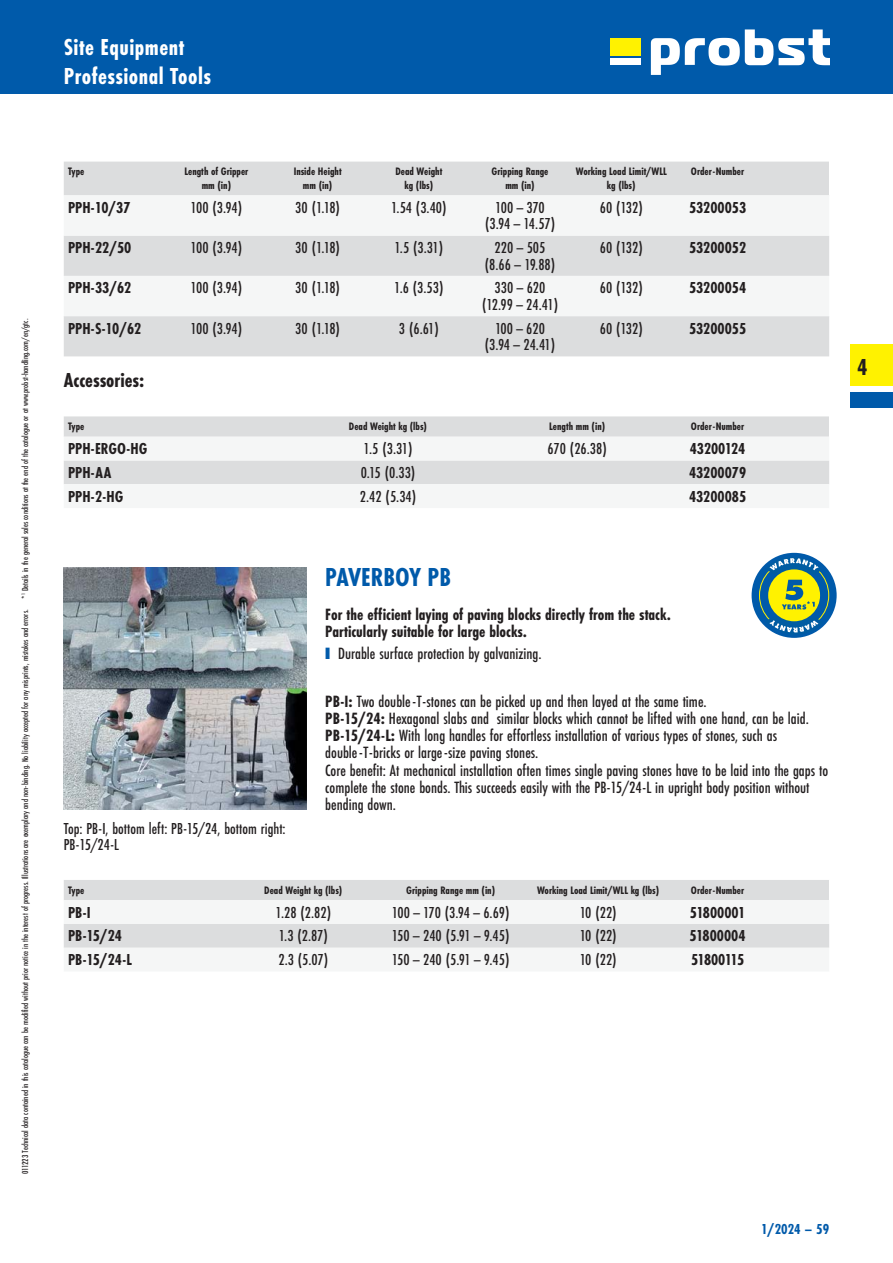
<style>
.page{position:relative;width:893px;height:1263px;background:#fff}
.page>*{position:absolute;margin:0;border:0;box-sizing:border-box;transform-origin:0 0}
.t1{font:700 27px "Futura PT Cond";color:#005aaa}
.t2{font:700 24px/28.5px "Futura PT Cond";letter-spacing:.02em;color:#fff}
.t3{font:700 24px "Futura PT Cond";color:#231f20}
.t4{font:700 21px "Futura PT Cond";color:#231f20}
.t5{font:500 16.95px/17.2px "Futura PT Cond";color:#231f20}
.t6{font:700 16.95px/17.2px "Futura PT Cond";color:#231f20}
.t7{font:500 16.5px/16.5px "Futura PT Cond";color:#231f20;text-align:center}
.t8{font:700 16.5px "Futura PT Cond";color:#231f20}
.t9{font:500 16.5px/16.5px "Futura PT Cond";letter-spacing:-.02em;color:#231f20;text-align:center}
.t10{font:700 16.5px "Futura PT Cond";letter-spacing:-.04em;color:#231f20}
.t11{font:700 15px "Futura PT Cond";color:#005aaa}
.t12{font:700 11.25px/13.5px "Futura PT Cond";color:#231f20;text-align:center}
.t13{font:500 9px "Futura PT Cond";color:#231f20}
.s1{font-family:"Arial";font-weight:400;font-size:24.6px;color:#005aaa}
.s2{font-weight:700}
</style>
<div class="page">
<div style="left:0;top:0;width:893px;height:94px;background:#005aaa"></div>
<div style="left:610px;top:38px;width:31px;height:17px;background:#fff200"></div>
<svg style="left:651px;top:29px;width:178px;height:46px"></svg>
<div style="left:610px;top:58px;width:31px;height:7px;background:#fff"></div>
<div style="left:850px;top:344px;width:43px;height:43px;background:#fff200"></div>
<div style="left:850px;top:393px;width:43px;height:15px;background:#005aaa"></div>
<div style="left:64px;top:162px;width:765px;height:194px;background:#dcddde"></div>
<svg style="left:64px;top:195px;width:765px;height:121px;fill:#f5f6f6"></svg>
<svg style="left:64px;top:416px;width:765px;height:21px;background:#dddedf"></svg>
<div style="left:64px;top:460px;width:765px;height:24px;background:#dcddde"></div>
<img style="left:64px;top:567px;width:242px;height:243px">
<div style="left:64px;top:880px;width:765px;height:20px;background:#dcddde"></div>
<div style="left:64px;top:924px;width:765px;height:24px;background:#dcddde"></div>
<svg style="left:752px;top:553px;width:85px;height:85px;background:#1265a2"></svg>
<svg style="left:766px;top:557px;width:56px;height:17px"></svg>
<svg style="left:765px;top:617px;width:58px;height:18px"></svg>
<div style="left:768px;top:569px;width:52px;height:52px;background:#fff200;border-radius:50%"></div>
<svg style="left:782px;top:580px;width:33px;height:29px"></svg>
<p class="t13" style="left:21px;top:1174px;width:856px;rotate:-90deg">011223 Technical data contained in this catalogue can be modified without prior notice in the interest of progress. Illustrations are exemplary and non- binding. No liability accepted for any misprints, mistakes and errors. *<sup>1</sup> Details in the general sales conditions at the end of the catalogue or at www.probst-handling.com/en/gtc.</p>
<h2 class="t2" style="left:64px;top:34px;width:149px">Site Equipment<br>Professional Tools</h2>
<p class="t12" style="left:68px;top:165px;width:18px">Type</p>
<p class="t12" style="left:184px;top:165px;width:65px">Length of Gripper mm (in)</p>
<p class="t12" style="left:294px;top:165px;width:49px">Inside Height mm (in)</p>
<p class="t12" style="left:395px;top:165px;width:48px">Dead Weight kg (lbs)</p>
<p class="t12" style="left:492px;top:165px;width:58px">Gripping Range mm (in)</p>
<p class="t12" style="left:576px;top:165px;width:93px">Working Load Limit/WLL kg (lbs)</p>
<p class="t12" style="left:691px;top:165px;width:55px">Order- Number</p>
<p class="t8" style="left:68px;top:199px;width:64px">PPH- 10/ 37</p>
<p class="t7" style="left:191px;top:200px;width:53px">100 (3.94)</p>
<p class="t7" style="left:295px;top:200px;width:46px">30 (1.18)</p>
<p class="t7" style="left:391px;top:200px;width:57px">1.54 (3.40)</p>
<p class="t9" style="left:485px;top:200px;width:72px">100 – 370 (3.94 – 14.57)</p>
<p class="t7" style="left:600px;top:200px;width:45px">60 (132)</p>
<p class="t8" style="left:689px;top:199px;width:59px">53200053</p>
<p class="t8" style="left:68px;top:239px;width:65px">PPH- 22/ 50</p>
<p class="t7" style="left:191px;top:240px;width:53px">100 (3.94)</p>
<p class="t7" style="left:295px;top:240px;width:46px">30 (1.18)</p>
<p class="t7" style="left:394px;top:240px;width:50px">1.5 (3.31)</p>
<p class="t7" style="left:485px;top:240px;width:72px">220 – 505 (8.66 – 19.88)</p>
<p class="t7" style="left:600px;top:240px;width:45px">60 (132)</p>
<p class="t8" style="left:689px;top:239px;width:59px">53200052</p>
<p class="t8" style="left:68px;top:280px;width:65px">PPH- 33/ 62</p>
<p class="t7" style="left:191px;top:280px;width:53px">100 (3.94)</p>
<p class="t7" style="left:295px;top:280px;width:46px">30 (1.18)</p>
<p class="t7" style="left:394px;top:280px;width:51px">1.6 (3.53)</p>
<p class="t7" style="left:482px;top:280px;width:77px">330 – 620 (12.99 – 24.41)</p>
<p class="t7" style="left:600px;top:280px;width:45px">60 (132)</p>
<p class="t8" style="left:689px;top:280px;width:59px">53200054</p>
<p class="t8" style="left:68px;top:320px;width:75px">PPH- S- 10/ 62</p>
<p class="t7" style="left:191px;top:320px;width:53px">100 (3.94)</p>
<p class="t7" style="left:295px;top:320px;width:46px">30 (1.18)</p>
<p class="t7" style="left:399px;top:320px;width:41px">3 (6.61)</p>
<p class="t7" style="left:485px;top:320px;width:72px">100 – 620 (3.94 – 24.41)</p>
<p class="t7" style="left:600px;top:320px;width:45px">60 (132)</p>
<p class="t8" style="left:689px;top:320px;width:59px">53200055</p>
<p class="t4" style="left:64px;top:370px;width:82px">Accessories :</p>
<p class="t12" style="left:68px;top:420px;width:18px">Type</p>
<p class="t12" style="left:349px;top:420px;width:80px">Dead Weight kg (lbs)</p>
<p class="t12" style="left:549px;top:420px;width:57px">Length mm (in)</p>
<p class="t12" style="left:691px;top:420px;width:55px">Order- Number</p>
<p class="t8" style="left:68px;top:440px;width:81px">PPH- ERGO- HG</p>
<p class="t7" style="left:364px;top:441px;width:50px">1.5 (3.31)</p>
<p class="t7" style="left:548px;top:441px;width:61px">670 (26.38)</p>
<p class="t8" style="left:690px;top:440px;width:57px">43200124</p>
<p class="t8" style="left:68px;top:464px;width:45px">PPH- AA</p>
<p class="t7" style="left:361px;top:465px;width:56px">0.15 (0.33)</p>
<p class="t8" style="left:689px;top:464px;width:59px">43200079</p>
<p class="t8" style="left:68px;top:488px;width:57px">PPH- 2- HG</p>
<p class="t7" style="left:360px;top:488px;width:58px">2.42 (5.34)</p>
<p class="t8" style="left:689px;top:488px;width:59px">43200085</p>
<h1 class="t1" style="left:325px;top:563px;width:127px">PAVERBOY PB</h1>
<p class="t6" style="left:325px;top:606px;width:347px">For the efficient laying of paving blocks directly from the stack.<br>Particularly suitable for large blocks.</p>
<p class="t5" style="left:325px;top:645px;width:218px"><span class="s1">■</span> Durable surface protection by galvanizing.</p>
<p class="t7" style="left:64px;top:821px;width:223px;text-align:left">Top: PB-I, bottom left: PB-15/24, bottom right:<br>PB-15/24-L</p>
<p class="t5" style="left:325px;top:693px;width:504px"><span class="s2">PB- I:</span> Two double-T-stones can be picked up and then layed at the same time.<br><span class="s2">PB- 15/24:</span> Hexagonal slabs and similar blocks which cannot be lifted with one hand, can be laid.<br><span class="s2">PB- 15/24- L:</span> With long handles for effortless installation of various types of stones, such as double-T-bricks or large-size paving stones.<br>Core benefit: At mechanical installation often times single paving stones have to be laid into the gaps to complete the stone bonds. This succeeds easily with the PB-15/24-L in upright body position without bending down.</p>
<p class="t12" style="left:68px;top:884px;width:18px">Type</p>
<p class="t12" style="left:264px;top:884px;width:80px">Dead Weight kg (lbs)</p>
<p class="t12" style="left:406px;top:884px;width:90px">Gripping Range mm (in)</p>
<p class="t12" style="left:537px;top:884px;width:124px">Working Load Limit/WLL kg (lbs)</p>
<p class="t12" style="left:691px;top:884px;width:55px">Order- Number</p>
<p class="t8" style="left:68px;top:904px;width:24px">PB- I</p>
<p class="t7" style="left:275px;top:904px;width:57px">1.28 (2.82)</p>
<p class="t7" style="left:392px;top:904px;width:119px">100 – 170 (3.94 – 6.69)</p>
<p class="t7" style="left:580px;top:904px;width:38px">10 (22)</p>
<p class="t8" style="left:690px;top:904px;width:57px">51800001</p>
<p class="t8" style="left:68px;top:928px;width:56px">PB- 15/ 24</p>
<p class="t7" style="left:279px;top:928px;width:51px">1.3 (2.87)</p>
<p class="t7" style="left:392px;top:928px;width:119px">150 – 240 (5.91 – 9.45)</p>
<p class="t7" style="left:580px;top:928px;width:38px">10 (22)</p>
<p class="t8" style="left:690px;top:928px;width:57px">51800004</p>
<p class="t8" style="left:68px;top:951px;width:65px">PB- 15/ 24- L</p>
<p class="t7" style="left:278px;top:952px;width:51px">2.3 (5.07)</p>
<p class="t7" style="left:392px;top:952px;width:119px">150 – 240 (5.91 – 9.45)</p>
<p class="t7" style="left:580px;top:952px;width:38px">10 (22)</p>
<p class="t10" style="left:691px;top:951px;width:55px">51800115</p>
<h2 class="t3" style="left:857px;top:355px;width:12px">4</h2>
<p class="t11" style="left:761px;top:1221px;width:70px">1/2024 – 59</p>
</div>
